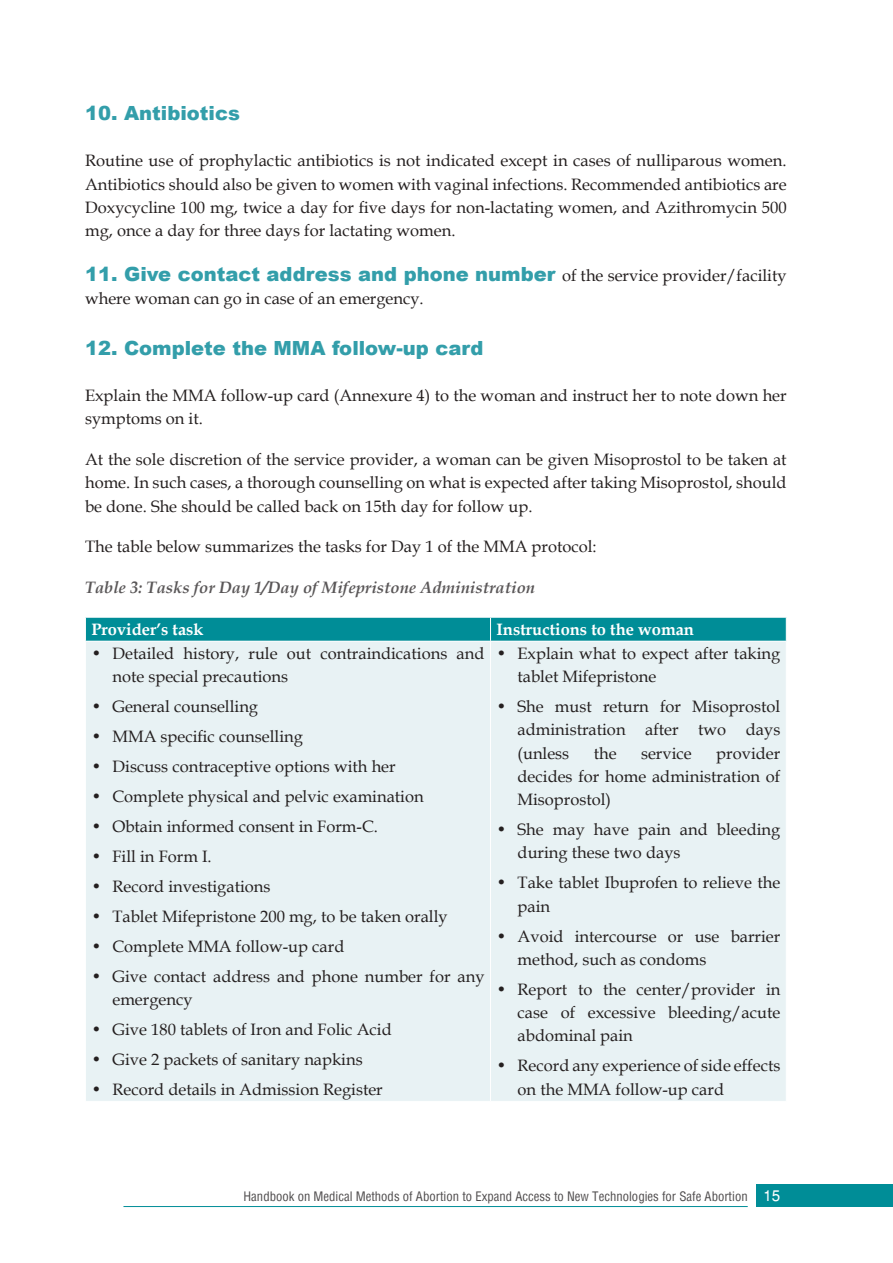
<style>
.page{position:relative;width:893px;height:1263px;background:#fff}
.page>*{position:absolute;margin:0;border:0;box-sizing:border-box;transform-origin:0 0}
.t1{font:19.5px "Arial MT Black";color:#339eaa}
.t2{font:16.5px/23.2px "Book Antiqua";color:#241f1f}
.t3{font:italic 700 16.5px "Book Antiqua";color:#5a5758}
.t4{font:700 16.5px "Book Antiqua";color:#fff}
.t5{font:condensed 12.75px "Helvetica";color:#4e4b4c}
.s1{font-family:"Book Antiqua";font-size:16.5px;color:#241f1f}
.s2{font-stretch:normal;font-size:15px;color:#fff}
</style>
<div class="page">
<div style="left:756px;top:1185px;width:137px;height:22px;background:#008d97"></div>
<hr style="left:123px;top:1206px;width:625px;height:1px;background:#008d97">
<div style="left:86px;top:642px;width:700px;height:459px;background:#e8f2f4"></div>
<hr style="left:490px;top:641px;width:1px;height:460px;background:#fff">
<svg style="left:85px;top:617px;width:702px;height:24px;background:#0c929b"></svg>
<p class="t1" style="left:85px;top:101px;width:156px">10. Antibiotics</p>
<p class="t2" style="left:85px;top:149px;width:703px;text-align:justify">Routine use of prophylactic antibiotics is not indicated except in cases of nulliparous women.<br>Antibiotics should also be given to women with vaginal infections. Recommended antibiotics are Doxycycline 100 mg, twice a day for five days for non-lactating women, and Azithromycin 500 mg, once a day for three days for lactating women.</p>
<p class="t1" style="left:85px;top:262px;width:703px">11. Give contact address and phone number <span class="s1">of the service provider/facility</span></p>
<p class="t2" style="left:85px;top:287px;width:340px">where woman can go in case of an emergency.</p>
<p class="t1" style="left:85px;top:336px;width:400px">12. Complete the MMA follow-up card</p>
<p class="t2" style="left:85px;top:383px;width:703px">Explain the MMA follow-up card (Annexure 4) to the woman and instruct her to note down her symptoms on it.</p>
<p class="t2" style="left:85px;top:448px;width:703px;text-align:justify">At the sole discretion of the service provider, a woman can be given Misoprostol to be taken at home. In such cases, a thorough counselling on what is expected after taking Misoprostol, should be done. She should be called back on 15th day for follow up.</p>
<p class="t2" style="left:85px;top:535px;width:513px">The table below summarizes the tasks for Day 1 of the MMA protocol:</p>
<p class="t3" style="left:85px;top:576px;width:451px">Table 3: Tasks for Day 1/Day of Mifepristone Administration</p>
<p class="t4" style="left:91px;top:618px;width:114px">Provider’s task</p>
<p class="t4" style="left:496px;top:618px;width:199px">Instructions to the woman</p>
<p class="t2" style="left:112px;top:641px;width:374px;text-indent:-21px">• Detailed history, rule out contraindications and note special precautions</p>
<p class="t2" style="left:91px;top:694px;width:168px">• General counselling</p>
<p class="t2" style="left:91px;top:724px;width:213px">• MMA specific counselling</p>
<p class="t2" style="left:91px;top:754px;width:306px">• Discuss contraceptive options with her</p>
<p class="t2" style="left:91px;top:784px;width:334px">• Complete physical and pelvic examination</p>
<p class="t2" style="left:91px;top:814px;width:288px">• Obtain informed consent in Form-C.</p>
<p class="t2" style="left:91px;top:844px;width:122px">• Fill in Form I.</p>
<p class="t2" style="left:91px;top:874px;width:181px">• Record investigations</p>
<p class="t2" style="left:91px;top:904px;width:358px">• Tablet Mifepristone 200 mg, to be taken orally</p>
<p class="t2" style="left:91px;top:934px;width:255px">• Complete MMA follow-up card</p>
<p class="t2" style="left:112px;top:964px;width:374px;text-indent:-21px">• Give contact address and phone number for any emergency</p>
<p class="t2" style="left:91px;top:1018px;width:302px">• Give 180 tablets of Iron and Folic Acid</p>
<p class="t2" style="left:91px;top:1048px;width:273px">• Give 2 packets of sanitary napkins</p>
<p class="t2" style="left:91px;top:1078px;width:293px">• Record details in Admission Register</p>
<p class="t2" style="left:518px;top:641px;width:264px;text-indent:-21px">• Explain what to expect after taking tablet Mifepristone</p>
<p class="t2" style="left:518px;top:694px;width:264px;text-align:justify;text-indent:-21px">• She must return for Misoprostol administration after two days (unless</p>
<p class="t2" style="left:518px;top:741px;width:264px;text-align:justify;text-indent:199px">provider decides for home administration of Misoprostol)</p>
<p class="t2" style="left:518px;top:817px;width:264px;text-indent:-21px">• She may have pain and bleeding during these two days</p>
<p class="t2" style="left:518px;top:871px;width:264px;text-indent:-21px">• Take tablet Ibuprofen to relieve the pain</p>
<p class="t2" style="left:518px;top:924px;width:264px;text-indent:-21px">• Avoid intercourse or use barrier method, such as condoms</p>
<p class="t2" style="left:518px;top:977px;width:264px;text-align:justify;text-indent:-21px">• Report to the center/provider in case of excessive bleeding/acute abdominal pain</p>
<p class="t2" style="left:518px;top:1054px;width:264px;text-indent:-21px">• Record any experience of side effects on the MMA follow-up card</p>
<p class="t2" style="left:594px;top:741px;width:24px">the</p>
<p class="t2" style="left:641px;top:741px;width:52px">service</p>
<p class="t5" style="left:243px;top:1188px;width:538px">Handbook on Medical Methods of Abortion to Expand Access to New Technologies for Safe Abortion <span class="s2">15</span></p>
</div>
